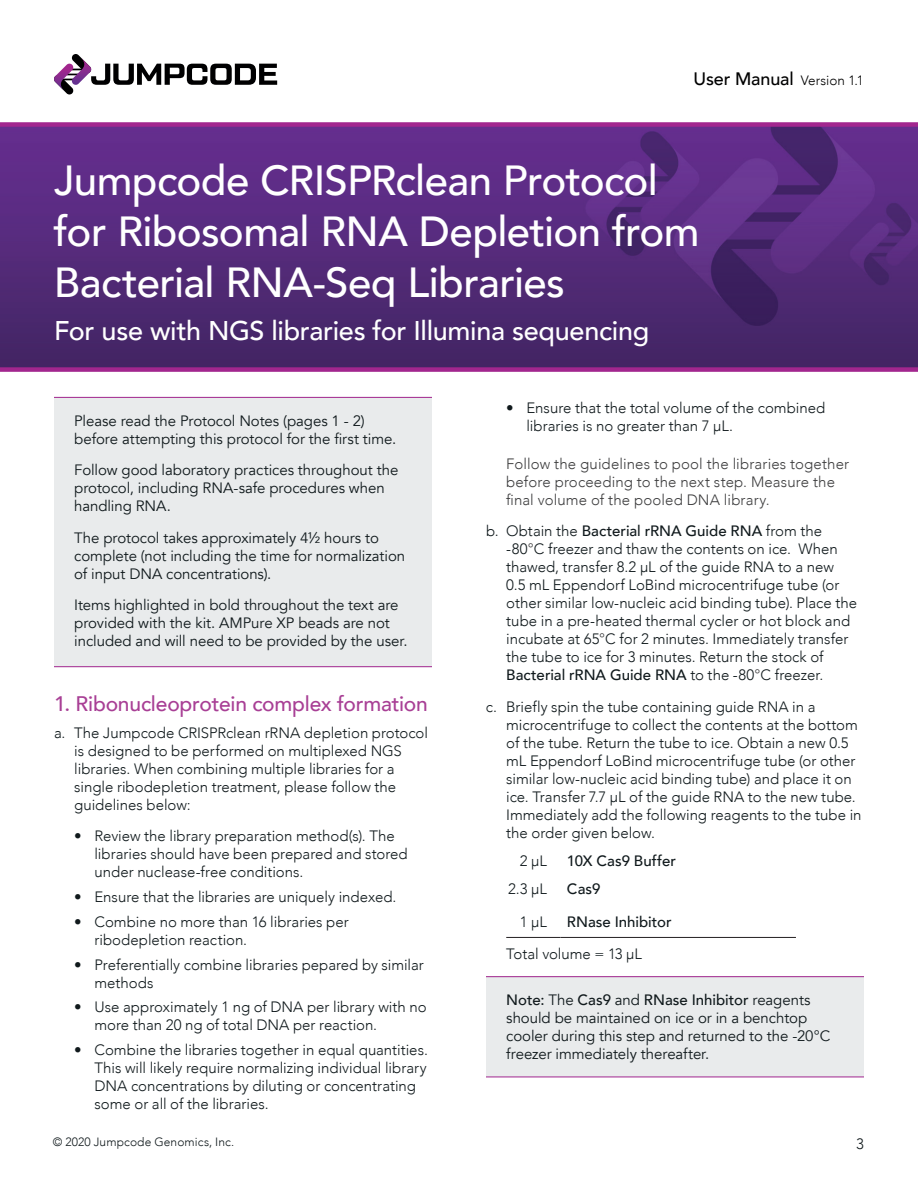
<style>
.page{position:relative;width:918px;height:1188px;background:#fff}
.page>*{position:absolute;margin:0;border:0;box-sizing:border-box;transform-origin:0 0}
.t1{font:500 42px/51px "Avenir";letter-spacing:-.015em;color:#fff}
.t2{font:500 27px "Avenir";letter-spacing:-.01em;color:#fff}
.t3{font:500 21px "Avenir";letter-spacing:-.01em;color:#a83f95}
.t4{font:500 18px "Avenir";letter-spacing:-.01em;color:#000001}
.t5{font:300 15px/18px "Avenir";color:#10191c}
.t6{font:15px/18px "Avenir";letter-spacing:-.005em;color:#10191c}
.t7{font:300 15px/18px "Avenir";letter-spacing:.01em;color:#3e3e3f}
.t8{font:500 15px "Avenir";color:#10191c}
.t9{font:300 12px "Avenir";letter-spacing:.01em;color:#10191c}
.s1{font-weight:300;font-size:13.5px}
.s2{font-weight:500}
.s3{color:#3e3e3f}
</style>
<div class="page">
<svg style="left:54px;top:54px;width:223px;height:40px"></svg>
<svg style="left:0;top:122px;width:918px;height:250px;background:#572a7b"></svg>
<div style="left:54px;top:397px;width:378px;height:270px;background:#e9ebec"></div>
<hr style="left:54px;top:666px;width:378px;height:1px;background:#a1258d">
<hr style="left:54px;top:397px;width:378px;height:1px;background:#a1258d">
<div style="left:486px;top:976px;width:378px;height:101px;background:#e9ebec"></div>
<hr style="left:486px;top:976px;width:378px;height:1px;background:#a1258d">
<hr style="left:486px;top:1077px;width:378px;height:1px;background:#a1258d">
<hr style="left:506px;top:937px;width:55px;height:1px;background:#231f20">
<hr style="left:567px;top:937px;width:229px;height:1px;background:#231f20">
<p class="t4" style="left:694px;top:63px;width:172px">User Manual <span class="s1">Version 1.1</span></p>
<h1 class="t1" style="left:54px;top:153px;width:647px">Jumpcode CRISPRclean Protocol for Ribosomal RNA Depletion from<br>Bacterial RNA-Seq Libraries</h1>
<h2 class="t2" style="left:54px;top:307px;width:597px">For use with NGS libraries for Illumina sequencing</h2>
<p class="t6" style="left:74px;top:412px;width:324px">Please read the Protocol Notes (pages 1 - 2) before attempting this protocol for the first time.</p>
<p class="t6" style="left:74px;top:461px;width:326px">Follow good laboratory practices throughout the protocol, including RNA-safe procedures when handling RNA.</p>
<p class="t6" style="left:74px;top:529px;width:333px">The protocol takes approximately 4½ hours to complete (not including the time for normalization of input DNA concentrations).</p>
<p class="t6" style="left:74px;top:596px;width:335px">Items highlighted in bold throughout the text are provided with the kit. AMPure XP beads are not included and will need to be provided by the user.</p>
<h3 class="t3" style="left:54px;top:685px;width:375px">1. Ribonucleoprotein complex formation</h3>
<p class="t5" style="left:74px;top:724px;width:355px;text-indent:-20px">a. The Jumpcode CRISPRclean rRNA depletion protocol is designed to be performed on multiplexed NGS libraries. When combining multiple libraries for a single ribodepletion treatment, please follow the guidelines below:</p>
<p class="t5" style="left:94px;top:827px;width:315px;text-indent:-20px">• Review the library preparation method(s). The libraries should have been prepared and stored under nuclease-free conditions.</p>
<p class="t5" style="left:74px;top:888px;width:324px">• Ensure that the libraries are uniquely indexed.</p>
<p class="t5" style="left:94px;top:913px;width:256px;text-indent:-20px">• Combine no more than 16 libraries per ribodepletion reaction.</p>
<p class="t5" style="left:94px;top:955px;width:331px;text-indent:-20px">• Preferentially combine libraries pepared by similar methods</p>
<p class="t5" style="left:94px;top:998px;width:334px;text-indent:-20px">• Use approximately 1 ng of DNA per library with no more than 20 ng of total DNA per reaction.</p>
<p class="t5" style="left:94px;top:1041px;width:335px;text-indent:-20px">• Combine the libraries together in equal quantities.<br>This will likely require normalizing individual library DNA concentrations by diluting or concentrating some or all of the libraries.</p>
<p class="t5" style="left:526px;top:399px;width:300px;text-indent:-20px">• Ensure that the total volume of the combined libraries is no greater than 7 µL.</p>
<p class="t7" style="left:506px;top:455px;width:344px">Follow the guidelines to pool the libraries together before proceeding to the next step. Measure the final volume of the pooled DNA library.</p>
<p class="t5" style="left:506px;top:522px;width:352px;text-indent:-20px">b. Obtain the <span class="s2">Bacterial rRNA Guide RNA</span> from the -80<span class="s3">°</span>C freezer and thaw the contents on ice. When thawed, transfer 8.2 µL of the guide RNA to a new 0.5 mL Eppendorf LoBind microcentrifuge tube (or other similar low-nucleic acid binding tube). Place the tube in a pre-heated thermal cycler or hot block and incubate at 65<span class="s3">°</span>C for 2 minutes. Immediately transfer the tube to ice for 3 minutes. Return the stock of <span class="s2">Bacterial rRNA Guide RNA</span> to the -80<span class="s3">°</span>C freezer.</p>
<p class="t5" style="left:506px;top:698px;width:357px;text-indent:-20px">c. Briefly spin the tube containing guide RNA in a microcentrifuge to collect the contents at the bottom of the tube. Return the tube to ice. Obtain a new 0.5 mL Eppendorf LoBind microcentrifuge tube (or other similar low-nucleic acid binding tube) and place it on ice. Transfer 7.7 µL of the guide RNA to the new tube.<br>Immediately add the following reagents to the tube in the order given below.</p>
<p class="t5" style="left:520px;top:852px;width:29px">2 µL</p>
<p class="t8" style="left:567px;top:847px;width:111px">10X Cas9 Buffer</p>
<p class="t5" style="left:508px;top:880px;width:40px">2.3 µL</p>
<p class="t8" style="left:567px;top:876px;width:35px">Cas9</p>
<p class="t5" style="left:520px;top:913px;width:29px">1 µL</p>
<p class="t8" style="left:567px;top:908px;width:106px">RNase Inhibitor</p>
<p class="t5" style="left:506px;top:945px;width:137px">Total volume = 13 µL</p>
<p class="t6" style="left:506px;top:991px;width:326px"><span class="s2">Note:</span> The <span class="s2">Cas9</span> and <span class="s2">RNase Inhibitor</span> reagents should be maintained on ice or in a benchtop cooler during this step and returned to the -20°C freezer immediately thereafter.</p>
<p class="t9" style="left:53px;top:1134px;width:183px">© 2020 Jumpcode Genomics, Inc.</p>
<p class="t5" style="left:856px;top:1135px;width:9px">3</p>
</div>
